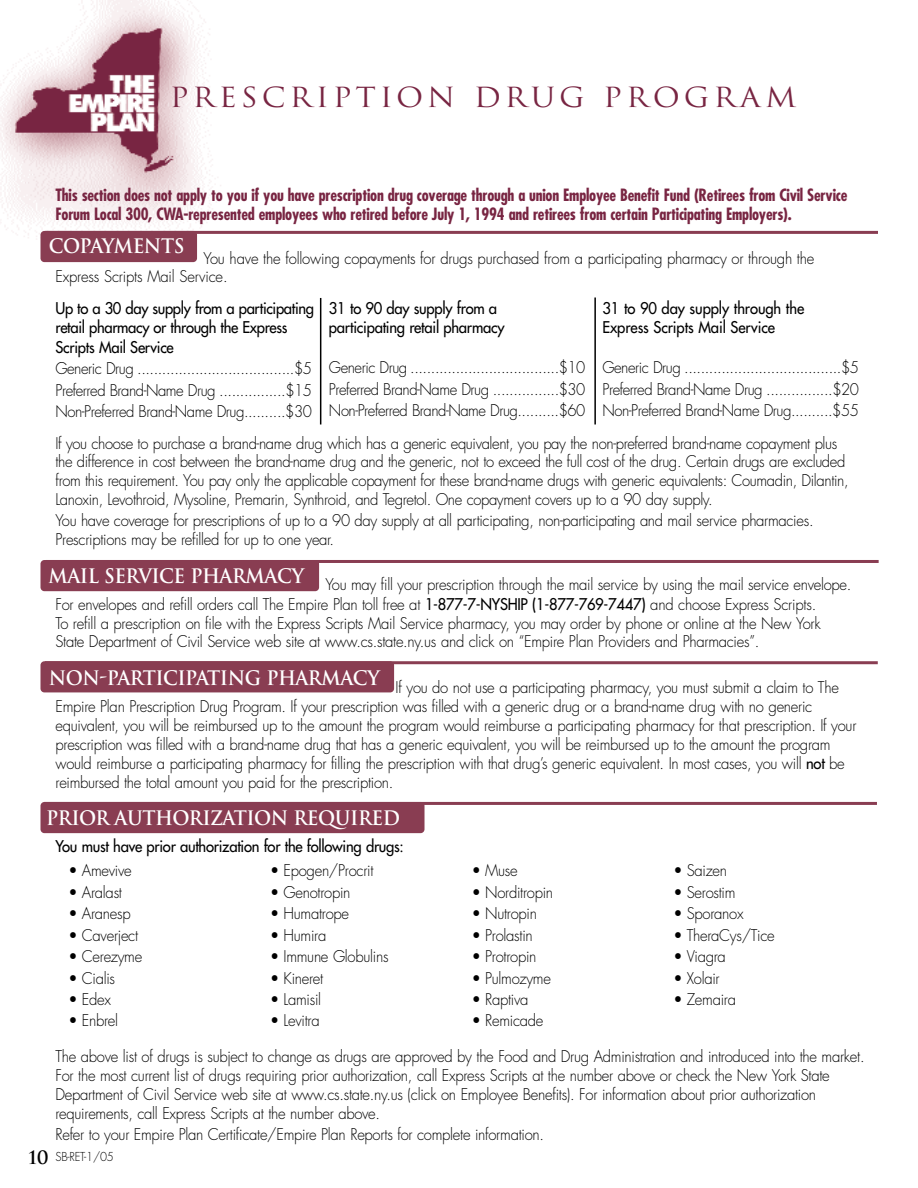
<style>
.page{position:relative;width:918px;height:1188px;background:#fff}
.page>*{position:absolute;margin:0;border:0;box-sizing:border-box;transform-origin:0 0}
.t1{font:27px "Trajan";letter-spacing:.13em;color:#782542;scale:1.1 1}
.t2{font:700 19.5px "Trajan";letter-spacing:-.025em;color:#fff;scale:.95 1}
.t3{font:700 condensed 16.5px/18.9px "Futura";letter-spacing:-.015em;color:#782542}
.t4{font:300 15.75px/18.9px "Futura";letter-spacing:-.02em;color:#000;scale:.94 1}
.t5{font:15.75px/19.4px "Futura";letter-spacing:-.02em;color:#000;scale:.94 1}
.t6{font:300 12px "Futura";letter-spacing:-.02em;color:#000;scale:.94 1}
.s1{font-weight:400}
.s2{font-family:"Trajan";font-weight:700;font-size:18px}
</style>
<div class="page">
<img style="left:0;top:0;width:256px;height:246px">
<hr style="left:594px;top:298px;width:2px;height:126px;background:#000">
<hr style="left:320px;top:298px;width:1px;height:127px;background:#000">
<hr style="left:45px;top:661px;width:833px;height:3px;background:#893d52">
<div style="left:40px;top:661px;width:354px;height:31px;background:#893d52;border-radius:4px"></div>
<hr style="left:46px;top:560px;width:833px;height:3px;background:#893d52">
<div style="left:40px;top:560px;width:279px;height:31px;background:#893d52;border-radius:4px"></div>
<hr style="left:44px;top:802px;width:833px;height:3px;background:#893d52">
<div style="left:40px;top:802px;width:385px;height:31px;background:#893d52;border-radius:4px"></div>
<hr style="left:45px;top:231px;width:833px;height:3px;background:#893d52">
<div style="left:40px;top:231px;width:157px;height:31px;background:#893d52;border-radius:4px"></div>
<h1 class="t1" style="left:170px;top:82px;width:571px">PRESCRIPTION DRUG PROGRAM</h1>
<p class="t3" style="left:56px;top:187px;width:793px">This section does not apply to you if you have prescription drug coverage through a union Employee Benefit Fund (Retirees from Civil Service<br>Forum Local 300, CWA-represented employees who retired before July 1, 1994 and retirees from certain Participating Employers).</p>
<p class="t2" style="left:49px;top:235px;width:144px">COPAYMENTS</p>
<p class="t4" style="left:55px;top:250px;width:809px;text-indent:148px">You have the following copayments for drugs purchased from a participating pharmacy or through the<br>Express Scripts Mail Service.</p>
<p class="t5" style="left:56px;top:300px;width:277px">Up to a 30 day supply from a participating retail pharmacy or through the Express<br>Scripts Mail Service</p>
<p class="t4" style="left:56px;top:359px;width:274px;line-height:21.5px;text-align:justify">Generic Drug ......................................$5<br>Preferred Brand-Name Drug ................$15<br>Non-Preferred Brand-Name Drug..........$30</p>
<p class="t5" style="left:329px;top:300px;width:188px">31 to 90 day supply from a participating retail pharmacy</p>
<p class="t4" style="left:329px;top:358px;width:274px;line-height:21.5px;text-align:justify">Generic Drug ....................................$10<br>Preferred Brand-Name Drug ................$30<br>Non-Preferred Brand-Name Drug..........$60</p>
<p class="t5" style="left:603px;top:300px;width:216px">31 to 90 day supply through the<br>Express Scripts Mail Service</p>
<p class="t4" style="left:603px;top:358px;width:274px;line-height:21.5px;text-align:justify">Generic Drug ......................................$5<br>Preferred Brand-Name Drug ................$20<br>Non-Preferred Brand-Name Drug..........$55</p>
<p class="t4" style="left:55px;top:435px;width:845px">If you choose to purchase a brand-name drug which has a generic equivalent, you pay the non-preferred brand-name copayment plus the difference in cost between the brand-name drug and the generic, not to exceed the full cost of the drug. Certain drugs are excluded from this requirement. You pay only the applicable copayment for these brand-name drugs with generic equivalents: Coumadin, Dilantin, Lanoxin, Levothroid, Mysoline, Premarin, Synthroid, and Tegretol. One copayment covers up to a 90 day supply.</p>
<p class="t4" style="left:55px;top:512px;width:808px">You have coverage for prescriptions of up to a 90 day supply at all participating, non-participating and mail service pharmacies.<br>Prescriptions may be refilled for up to one year.</p>
<p class="t4" style="left:55px;top:577px;width:848px;text-indent:270px">You may fill your prescription through the mail service by using the mail service envelope.<br>For envelopes and refill orders call The Empire Plan toll free at <span class="s1">1-877-7-NYSHIP (1-877-769-7447)</span> and choose Express Scripts.<br>To refill a prescription on file with the Express Scripts Mail Service pharmacy, you may order by phone or online at the New York State Department of Civil Service web site at www.cs.state.ny.us and click on “Empire Plan Providers and Pharmacies”.</p>
<p class="t2" style="left:48px;top:565px;width:271px">MAIL SERVICE PHARMACY</p>
<p class="t2" style="left:49px;top:667px;width:350px">NON-PARTICIPATING PHARMACY</p>
<p class="t4" style="left:55px;top:680px;width:854px;text-indent:340px">If you do not use a participating pharmacy, you must submit a claim to The Empire Plan Prescription Drug Program. If your prescription was filled with a generic drug or a brand-name drug with no generic equivalent, you will be reimbursed up to the amount the program would reimburse a participating pharmacy for that prescription. If your prescription was filled with a brand-name drug that has a generic equivalent, you will be reimbursed up to the amount the program would reimburse a participating pharmacy for filling the prescription with that drug’s generic equivalent. In most cases, you will <span class="s1">not</span> be reimbursed the total amount you paid for the prescription.</p>
<p class="t2" style="left:46px;top:807px;width:374px">PRIOR AUTHORIZATION REQUIRED</p>
<p class="t5" style="left:55px;top:837px;width:372px">You must have prior authorization for the following drugs:</p>
<p class="t4" style="left:68px;top:863px;width:69px">• Amevive</p>
<p class="t4" style="left:68px;top:884px;width:59px">• Aralast</p>
<p class="t4" style="left:68px;top:905px;width:68px">• Aranesp</p>
<p class="t4" style="left:68px;top:927px;width:76px">• Caverject</p>
<p class="t4" style="left:68px;top:948px;width:80px">• Cerezyme</p>
<p class="t4" style="left:68px;top:970px;width:51px">• Cialis</p>
<p class="t4" style="left:68px;top:991px;width:47px">• Edex</p>
<p class="t4" style="left:68px;top:1013px;width:54px">• Enbrel</p>
<p class="t4" style="left:270px;top:863px;width:112px">• Epogen/Procrit</p>
<p class="t4" style="left:270px;top:884px;width:87px">• Genotropin</p>
<p class="t4" style="left:270px;top:905px;width:86px">• Humatrope</p>
<p class="t4" style="left:270px;top:927px;width:61px">• Humira</p>
<p class="t4" style="left:270px;top:948px;width:128px">• Immune Globulins</p>
<p class="t4" style="left:270px;top:970px;width:58px">• Kineret</p>
<p class="t4" style="left:270px;top:991px;width:56px">• Lamisil</p>
<p class="t4" style="left:270px;top:1013px;width:54px">• Levitra</p>
<p class="t4" style="left:472px;top:863px;width:50px">• Muse</p>
<p class="t4" style="left:472px;top:884px;width:88px">• Norditropin</p>
<p class="t4" style="left:472px;top:905px;width:71px">• Nutropin</p>
<p class="t4" style="left:472px;top:927px;width:66px">• Prolastin</p>
<p class="t4" style="left:472px;top:948px;width:70px">• Protropin</p>
<p class="t4" style="left:472px;top:970px;width:86px">• Pulmozyme</p>
<p class="t4" style="left:472px;top:991px;width:62px">• Raptiva</p>
<p class="t4" style="left:472px;top:1013px;width:78px">• Remicade</p>
<p class="t4" style="left:673px;top:863px;width:59px">• Saizen</p>
<p class="t4" style="left:673px;top:884px;width:68px">• Serostim</p>
<p class="t4" style="left:673px;top:905px;width:76px">• Sporanox</p>
<p class="t4" style="left:673px;top:927px;width:109px">• TheraCys/Tice</p>
<p class="t4" style="left:673px;top:948px;width:57px">• Viagra</p>
<p class="t4" style="left:673px;top:970px;width:51px">• Xolair</p>
<p class="t4" style="left:673px;top:991px;width:68px">• Zemaira</p>
<p class="t4" style="left:55px;top:1049px;width:862px">The above list of drugs is subject to change as drugs are approved by the Food and Drug Administration and introduced into the market.<br>For the most current list of drugs requiring prior authorization, call Express Scripts at the number above or check the New York State Department of Civil Service web site at www.cs.state.ny.us (click on Employee Benefits). For information about prior authorization requirements, call Express Scripts at the number above.</p>
<p class="t4" style="left:55px;top:1126px;width:521px">Refer to your Empire Plan Certificate/Empire Plan Reports for complete information.</p>
<p class="t6" style="left:28px;top:1152px;width:92px"><span class="s2">10</span> SB-RET-1/05</p>
</div>
